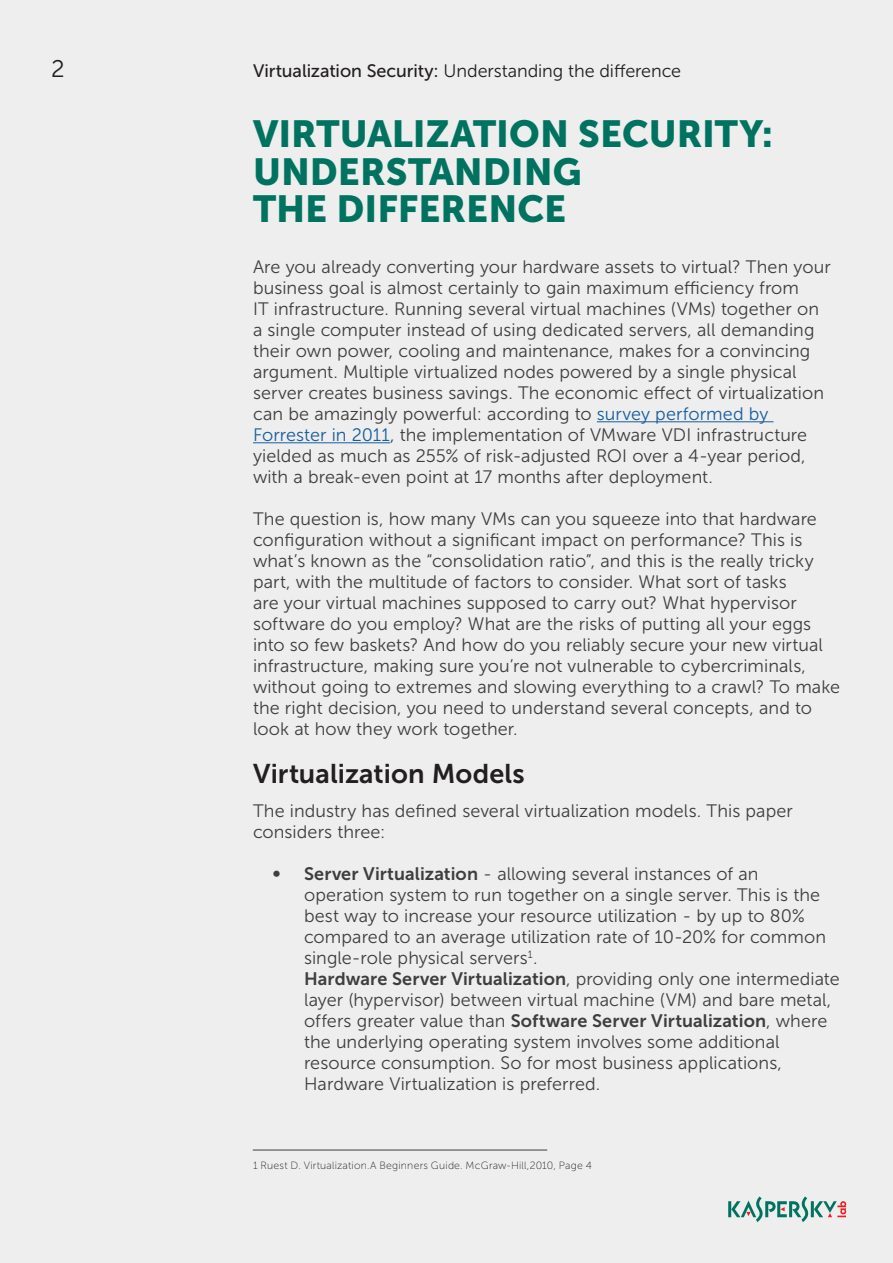
<style>
.page{position:relative;width:893px;height:1263px;background:#eeeeef}
.page>*{position:absolute;margin:0;border:0;box-sizing:border-box;transform-origin:0 0}
.Header_1{font:37.5px/37.5px "Museo Sans 900";color:#007360}
.Header_2{font:27px "Museo Sans 700";letter-spacing:.005em;color:#231f20}
.t1{font:24px "Museo Sans 300";color:#231f20}
.Body{font:18px/21px "Museo Sans 300";letter-spacing:.005em;color:#3e3e3f}
.t2{font:18px "Museo Sans 300";letter-spacing:-.005em;color:#231f20}
.t3{font:10.5px "Museo Sans 100";letter-spacing:.02em;color:#231f20}
.s1{font-family:"Museo Sans 500"}
.s2{color:#175d9e}
.s3{font-family:"Museo Sans 700"}
</style>
<div class="page">
<svg style="left:728px;top:1196px;width:118px;height:26px"></svg>
<hr style="left:597px;top:421px;width:176px;height:1px;background:#175d9e">
<hr style="left:253px;top:442px;width:137px;height:1px;background:#175d9e">
<hr style="left:253px;top:1150px;width:294px;height:1px;background:#3e3e3f">
<p class="t1" style="left:51px;top:55px;width:15px">2</p>
<p class="t2" style="left:253px;top:61px;width:430px"><span class="s1">Virtualization Security:</span> Understanding the difference</p>
<p class="Header_1" style="left:253px;top:115px;width:521px">VIRTUALIZATION SECURITY:<br>UNDERSTANDING<br>THE DIFFERENCE</p>
<p class="Body" style="left:253px;top:256px;width:579px">Are you already converting your hardware assets to virtual? Then your business goal is almost certainly to gain maximum efficiency from<br>IT infrastructure. Running several virtual machines (VMs) together on a single computer instead of using dedicated servers, all demanding their own power, cooling and maintenance, makes for a convincing argument. Multiple virtualized nodes powered by a single physical server creates business savings. The economic effect of virtualization can be amazingly powerful: according to <span class="s2">survey performed by Forrester in 2011</span>, the implementation of VMware VDI infrastructure yielded as much as 255% of risk-adjusted ROI over a 4-year period, with a break-even point at 17 months after deployment.</p>
<p class="Body" style="left:253px;top:508px;width:589px">The question is, how many VMs can you squeeze into that hardware configuration without a significant impact on performance? This is what’s known as the “consolidation ratio”, and this is the really tricky part, with the multitude of factors to consider. What sort of tasks<br>are your virtual machines supposed to carry out? What hypervisor software do you employ? What are the risks of putting all your eggs into so few baskets? And how do you reliably secure your new virtual infrastructure, making sure you’re not vulnerable to cybercriminals, without going to extremes and slowing everything to a crawl? To make the right decision, you need to understand several concepts, and to look at how they work together.</p>
<p class="Header_2" style="left:253px;top:759px;width:273px">Virtualization Models</p>
<p class="Body" style="left:253px;top:800px;width:541px">The industry has defined several virtualization models. This paper considers three:</p>
<p class="Body" style="left:272px;top:863px;width:10px">∞</p>
<p class="Body" style="left:304px;top:863px;width:537px"><span class="s3">Server Virtualization</span> - allowing several instances of an operation system to run together on a single server. This is the best way to increase your resource utilization - by up to 80% compared to an average utilization rate of 10-20% for common single-role physical servers<sup>1</sup>.<br><span class="s3">Hardware Server Virtualization</span>, providing only one intermediate layer (hypervisor) between virtual machine (VM) and bare metal, offers greater value than <span class="s3">Software Server Virtualization</span>, where the underlying operating system involves some additional resource consumption. So for most business applications, Hardware Virtualization is preferred.</p>
<p class="t3" style="left:253px;top:1160px;width:341px">1 Ruest D. Virtualization.A Beginners Guide. McGraw-Hill,2010, Page 4</p>
</div>
